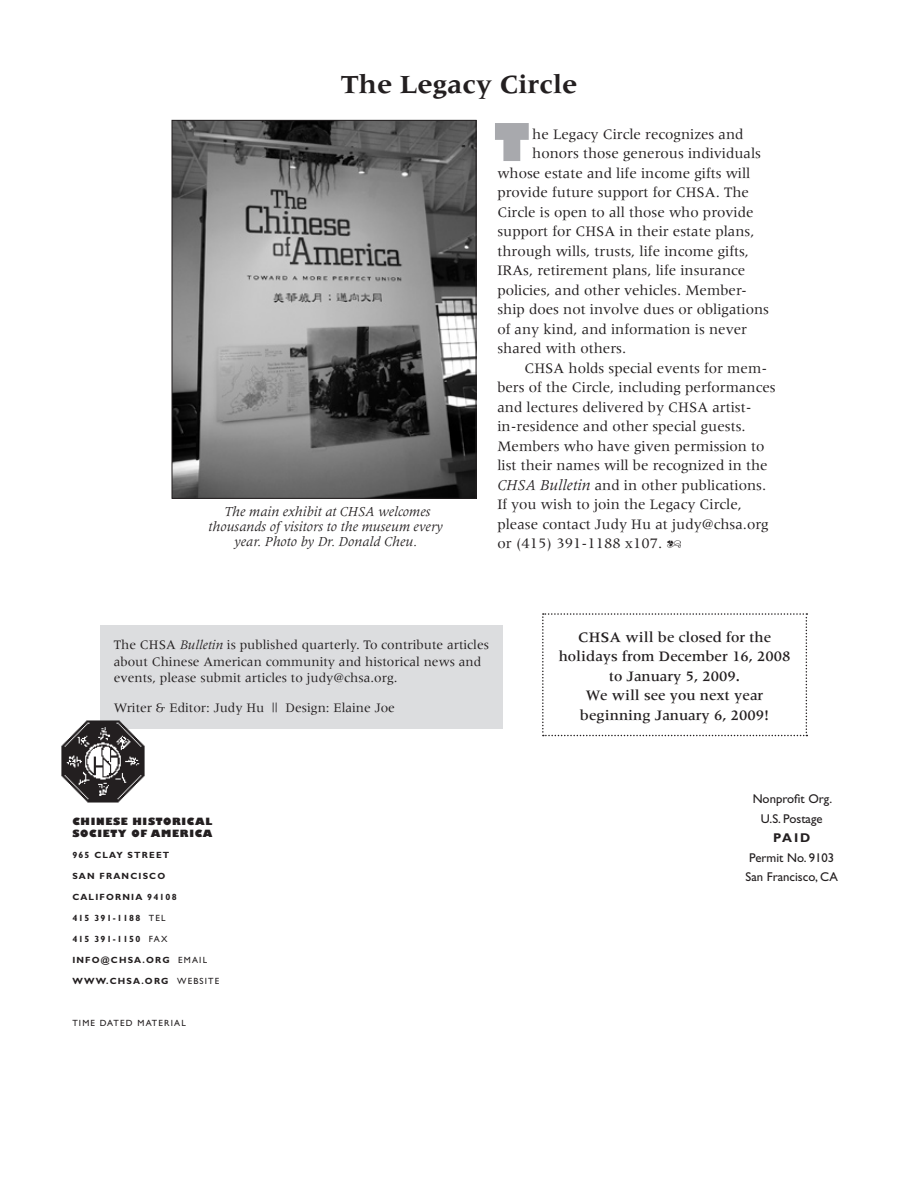
<style>
.page{position:relative;width:918px;height:1188px;background:#fff}
.page>*{position:absolute;margin:0;border:0;box-sizing:border-box;transform-origin:0 0}
.Cap{font:800 51px "Gill Sans";color:#a8a9ad}
.Head{font:700 27px "Meridien";color:#231f20}
.Body_text_2{font:15px "Meridien";color:#231f20}
.Body_text{font:15px/19.5px "Meridien";color:#231f20}
.Body_text_2-2{font:500 15px/19.5px "Meridien";color:#231f20;text-align:center}
.t1{font:italic 14.25px/15px "Meridien";color:#231f20;text-align:center}
.Body_text_2-3{font:13.5px/16.5px "Meridien";color:#231f20}
.t2{font:12.75px "Gill Sans";color:#231f20}
.t3{font:700 12.75px "Gill Sans";color:#231f20}
.t4{font:800 9.75px "Gill Sans";letter-spacing:.07em;color:#231f20}
.t5{font:700 9px "Gill Sans";letter-spacing:.13em;color:#231f20}
.t6{font:9px "Gill Sans";letter-spacing:.13em;color:#231f20}
.s1{font-style:italic;font-size:15.75px}
.s2{font-family:"Type Embellishments One Let Plain";font-size:12px}
.s3{font-style:italic}
.s4{font-weight:400}
</style>
<div class="page">
<div style="left:100px;top:625px;width:402px;height:104px;background:#dcdddf"></div>
<img style="left:61px;top:720px;width:84px;height:83px">
<img style="left:174px;top:122px;width:300px;height:375px">
<div style="left:172px;top:120px;width:304px;height:379px;border:1px solid #231f20"></div>
<svg style="left:542px;top:613px;width:265px;height:123px"></svg>
<p class="Head" style="left:341px;top:69px;width:238px">The Legacy Circle</p>
<p class="t1" style="left:209px;top:504px;width:236px">The main exhibit at CHSA welcomes thousands of visitors to the museum every year. Photo by Dr. Donald Cheu.</p>
<p class="Cap" style="left:494px;top:110px;width:37px">T</p>
<p class="Body_text_2" style="left:532px;top:126px;width:213px">he Legacy Circle recognizes and</p>
<p class="Body_text_2" style="left:532px;top:145px;width:230px">honors those generous individuals</p>
<p class="Body_text_2" style="left:497px;top:165px;width:255px">whose estate and life income gifts will</p>
<p class="Body_text_2" style="left:497px;top:184px;width:253px">provide future support for CHSA. The</p>
<p class="Body_text_2" style="left:497px;top:204px;width:258px">Circle is open to all those who provide</p>
<p class="Body_text_2" style="left:497px;top:223px;width:259px">support for CHSA in their estate plans,</p>
<p class="Body_text_2" style="left:497px;top:243px;width:253px">through wills, trusts, life income gifts,</p>
<p class="Body_text_2" style="left:497px;top:262px;width:250px">IRAs, retirement plans, life insurance</p>
<p class="Body_text_2" style="left:497px;top:282px;width:251px">policies, and other vehicles. Member-</p>
<p class="Body_text_2" style="left:497px;top:301px;width:273px">ship does not involve dues or obligations</p>
<p class="Body_text_2" style="left:497px;top:321px;width:251px">of any kind, and information is never</p>
<p class="Body_text_2" style="left:497px;top:340px;width:130px">shared with others.</p>
<p class="Body_text" style="left:497px;top:358px;width:280px;text-indent:27px">CHSA holds special events for mem&shy;bers of the Circle, including performances and lectures delivered by CHSA artist&shy;in-residence and other special guests.<br>Members who have given permission to list their names will be recognized in the <span class="s1">CHSA Bulletin</span> and in other publications.<br>If you wish to join the Legacy Circle, please contact Judy Hu at judy@chsa.org or (415) 391-1188 x107. <span class="s2">q</span></p>
<p class="Body_text_2-3" style="left:114px;top:636px;width:377px">The CHSA <span class="s3">Bulletin</span> is published quarterly. To contribute articles about Chinese American community and historical news and events, please submit articles to judy@chsa.org.</p>
<p class="Body_text_2-3" style="left:114px;top:699px;width:283px">Writer &amp; Editor: Judy Hu || Design: Elaine Joe</p>
<p class="t4" style="left:72px;top:816px;width:141px">CHINESE HISTORICAL</p>
<p class="t4" style="left:72px;top:828px;width:142px">SOCIETY OF AMERICA</p>
<p class="t5" style="left:72px;top:850px;width:99px">965 CLAY STREET</p>
<p class="t5" style="left:72px;top:871px;width:94px">SAN FRANCISCO</p>
<p class="t5" style="left:72px;top:892px;width:106px">CALIFORNIA 94108</p>
<p class="t5" style="left:72px;top:913px;width:95px">415 391-1188 <span class="s4">TEL</span></p>
<p class="t5" style="left:72px;top:934px;width:97px">415 391-1150 <span class="s4">FAX</span></p>
<p class="t5" style="left:72px;top:955px;width:136px">INFO@CHSA.ORG <span class="s4">EMAIL</span></p>
<p class="t5" style="left:72px;top:976px;width:149px">WWW.CHSA.ORG <span class="s4">WEBSITE</span></p>
<p class="t6" style="left:72px;top:1018px;width:115px">TIME DATED MATERIAL</p>
<p class="Body_text_2-2" style="left:559px;top:627px;width:233px">CHSA will be closed for the holidays from December 16, 2008 to January 5, 2009.</p>
<p class="Body_text_2-2" style="left:580px;top:686px;width:191px">We will see you next year beginning January 6, 2009!</p>
<p class="t2" style="left:753px;top:792px;width:81px">Nonprofit Org.</p>
<p class="t2" style="left:761px;top:811px;width:63px">U.S. Postage</p>
<p class="t3" style="left:773px;top:830px;width:39px">PAID</p>
<p class="t2" style="left:749px;top:850px;width:86px">Permit No. 9103</p>
<p class="t2" style="left:746px;top:870px;width:94px">San Francisco, CA</p>
</div>
